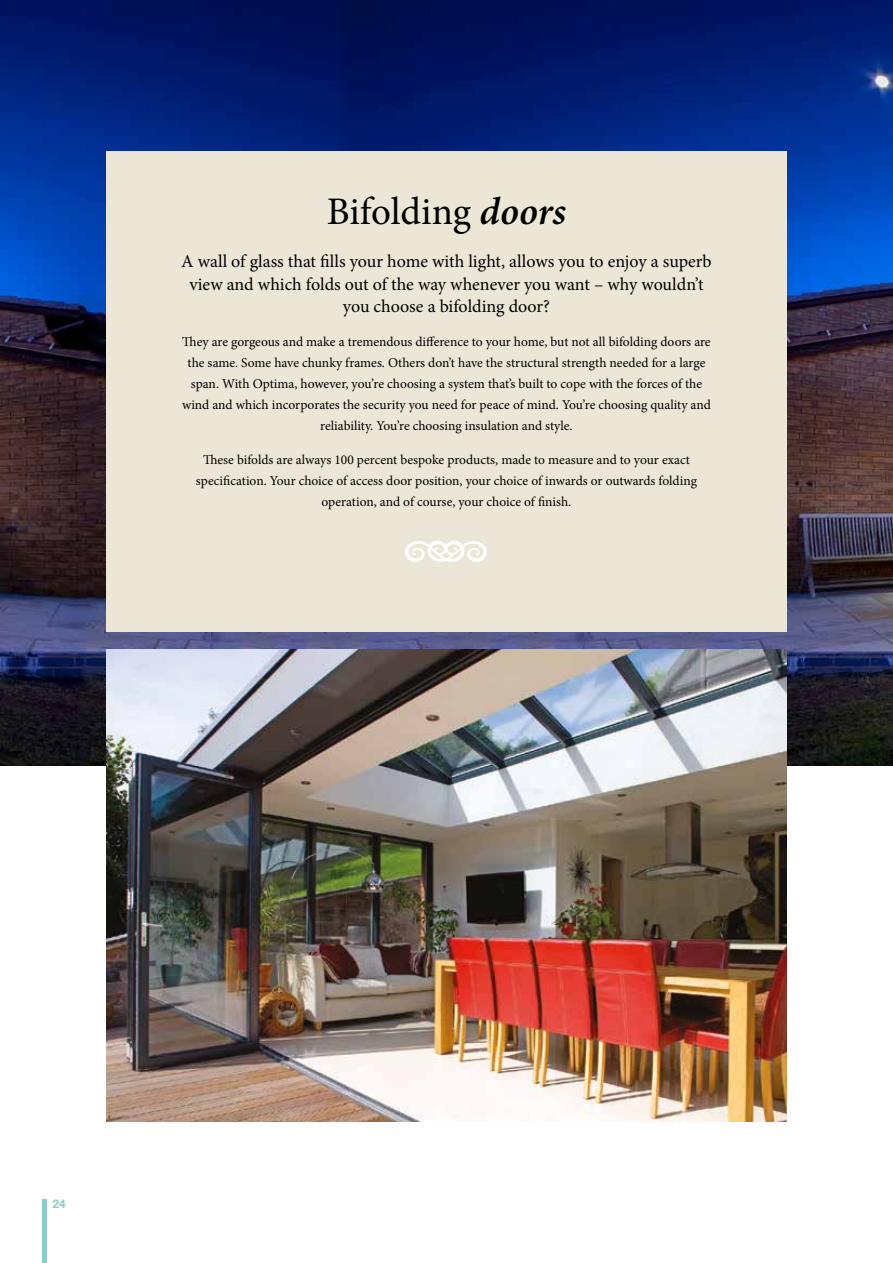
<style>
.page{position:relative;width:893px;height:1263px;background:#fff}
.page>*{position:absolute;margin:0;border:0;box-sizing:border-box;transform-origin:0 0}
.t1{font:39px "Minion Pro";color:#000}
.t2{font:18px/22.5px "Minion Pro";color:#000;text-align:center}
.t3{font:13.5px/21px "Minion Pro";letter-spacing:-.005em;color:#000;text-align:center}
.t4{font:700 12px "Helvetica Neue";color:#89ccc8}
.s1{font-weight:600;font-style:italic}
</style>
<div class="page">
<img style="left:353px;top:0;width:540px;height:765px">
<img style="left:0;top:0;width:353px;height:765px">
<div style="left:106px;top:151px;width:681px;height:480px;background:#ebe6d6"></div>
<svg style="left:405px;top:541px;width:82px;height:21px"></svg>
<img style="left:106px;top:649px;width:681px;height:472px">
<hr style="left:43px;top:1199px;width:4px;height:64px;background:#89ccc8">
<h1 class="t1" style="left:327px;top:185px;width:241px">Bifolding <span class="s1">doors</span></h1>
<h2 class="t2" style="left:181px;top:250px;width:532px">A wall of glass that fills your home with light, allows you to enjoy a superb view and which folds out of the way whenever you want – why wouldn’t you choose a bifolding door?</h2>
<p class="t3" style="left:182px;top:331px;width:530px">They are gorgeous and make a tremendous difference to your home, but not all bifolding doors are the same. Some have chunky frames. Others don’t have the structural strength needed for a large span. With Optima, however, you’re choosing a system that’s built to cope with the forces of the wind and which incorporates the security you need for peace of mind. You’re choosing quality and reliability. You’re choosing insulation and style.</p>
<p class="t3" style="left:196px;top:449px;width:502px">These bifolds are always 100 percent bespoke products, made to measure and to your exact specification. Your choice of access door position, your choice of inwards or outwards folding operation, and of course, your choice of finish.</p>
<p class="t4" style="left:53px;top:1194px;width:15px">24</p>
</div>
